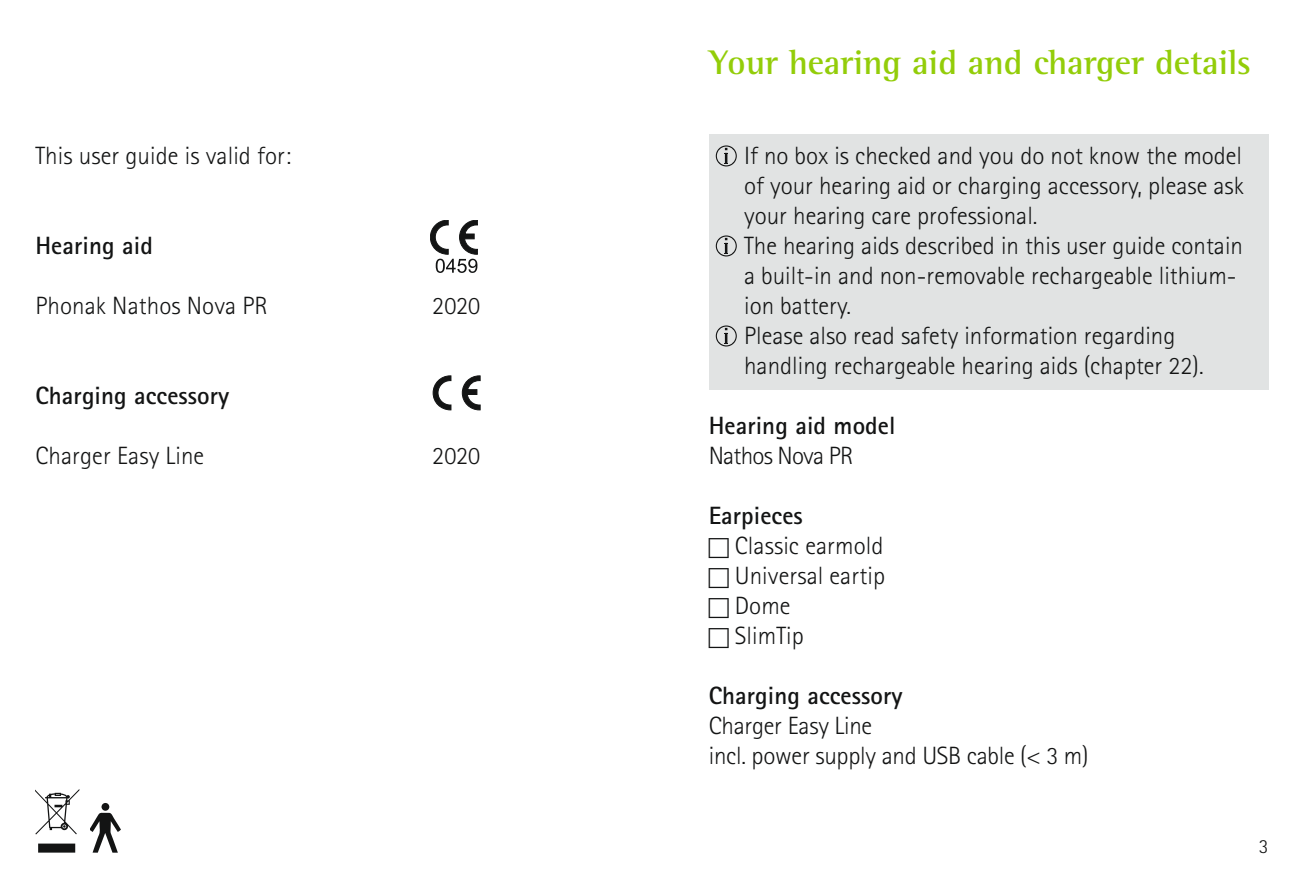
<style>
.page{position:relative;width:1304px;height:886px;background:#fff}
.page>*{position:absolute;margin:0;border:0;box-sizing:border-box;transform-origin:0 0}
.t1{font:700 35px "Rotis Semi Serif Pro";color:#93cd09}
.t2{font:300 25px/30px "Rotis Sans Serif Pro";color:#131414}
.t3{font:700 25px "Rotis Sans Serif Pro";letter-spacing:.005em;color:#131414}
.t4{font:300 25px "Rotis Sans Serif Pro";letter-spacing:-.03em;color:#131414}
.t5{font:300 20px "Rotis Sans Serif Pro";color:#131414}
</style>
<div class="page">
<svg style="left:433px;top:376px;width:18px;height:34px"></svg>
<svg style="left:462px;top:376px;width:18px;height:34px"></svg>
<svg style="left:430px;top:220px;width:48px;height:53px"></svg>
<div style="left:102px;top:803px;width:7px;height:8px;background:#131414;border-radius:50%"></div>
<svg style="left:91px;top:812px;width:30px;height:41px"></svg>
<svg style="left:35px;top:789px;width:44px;height:63px"></svg>
<div style="left:709px;top:135px;width:560px;height:255px;background:#e1e3e3"></div>
<svg style="left:716px;top:145px;width:21px;height:21px"></svg>
<svg style="left:716px;top:235px;width:21px;height:21px"></svg>
<svg style="left:716px;top:325px;width:21px;height:21px"></svg>
<h1 class="t1" style="left:709px;top:48px;width:544px">Your hearing aid and charger details</h1>
<p class="t2" style="left:35px;top:142px;width:257px">This user guide is valid for:</p>
<p class="t2" style="left:744px;top:142px;width:501px">If no box is checked and you do not know the model of your hearing aid or charging accessory, please ask your hearing care professional.<br>The hearing aids described in this user guide contain a built-in and non-removable rechargeable lithium&shy;ion battery.<br>Please also read safety information regarding handling rechargeable hearing aids (chapter 22).</p>
<p class="t3" style="left:35px;top:235px;width:119px">Hearing aid</p>
<p class="t2" style="left:35px;top:292px;width:234px">Phonak Nathos Nova PR</p>
<p class="t2" style="left:432px;top:292px;width:49px">2020</p>
<p class="t3" style="left:35px;top:385px;width:195px">Charging accessory</p>
<p class="t2" style="left:35px;top:442px;width:170px">Charger Easy Line</p>
<p class="t2" style="left:432px;top:442px;width:49px">2020</p>
<p class="t3" style="left:709px;top:415px;width:188px">Hearing aid model</p>
<p class="t4" style="left:709px;top:445px;width:146px">Nathos Nova PR</p>
<p class="t3" style="left:709px;top:505px;width:96px">Earpieces</p>
<p class="t2" style="left:735px;top:532px;width:152px">Classic earmold<br>Universal eartip<br>Dome<br>SlimTip</p>
<p class="t3" style="left:709px;top:685px;width:195px">Charging accessory</p>
<p class="t2" style="left:709px;top:712px;width:382px">Charger Easy Line<br>incl. power supply and USB cable (&lt; 3 m)</p>
<p class="t5" style="left:1259px;top:837px;width:11px">3</p>
</div>
